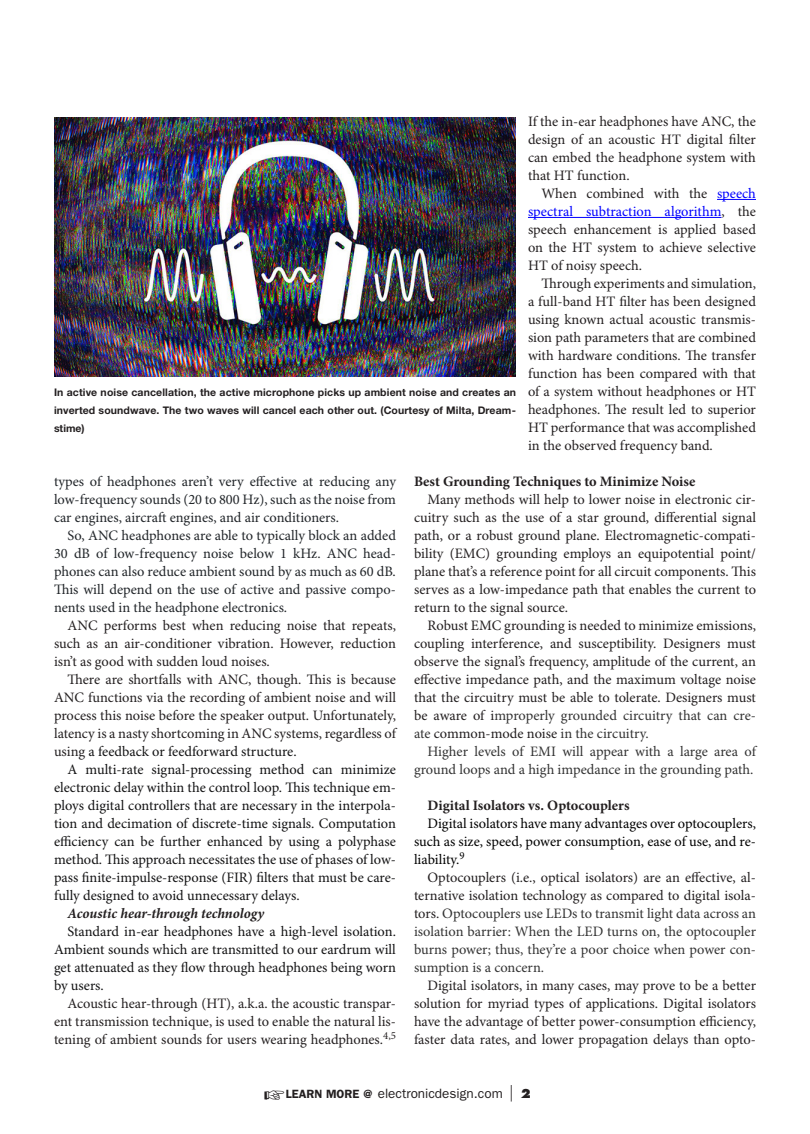
<style>
.page{position:relative;width:810px;height:1134px;background:#fff}
.page>*{position:absolute;margin:0;border:0;box-sizing:border-box;transform-origin:0 0}
.t1{font:14.4px/18px "Minion Pro";color:#231f20;text-align:justify}
.t2{font:14.4px/18px "Minion Pro";letter-spacing:-.005em;color:#131314;text-align:justify}
.t3{font:14.4px/18px "Minion Pro";color:#333;text-align:right}
.t4{font:14.4px/18px "Minion Pro";letter-spacing:-.005em;color:#212529;text-align:justify}
.t5{font:14.4px/18px "Minion Pro";color:#000;text-align:justify}
.Heading_2{font:700 14.4px "Minion Pro";color:#231f20}
.Heading_2-2{font:italic 700 14.4px "Minion Pro";letter-spacing:-.005em;color:#231f20}
.t6{font:13.5px "ITC Franklin Gothic Std";color:#231f20}
.captions{font:700 10.5px/18px "Helvetica Neue LT Std";letter-spacing:.01em;color:#231f20;text-align:justify}
.s1{color:#00f}
.s2{color:#333}
.s3{color:#231f20}
.s4{color:#131314}
.s5{font-weight:600;font-size:12px}
.s6{font-family:"Futura Std";font-weight:300;font-size:16.5px}
.s7{font-family:"Futura Std";font-weight:800;font-size:12px}
</style>
<div class="page">
<hr style="left:717px;top:199px;width:39px;height:1px;background:#00f">
<hr style="left:528px;top:217px;width:194px;height:1px;background:#00f">
<img style="left:54px;top:117px;width:462px;height:259px">
<p class="t1" style="left:528px;top:113px;width:230px">If the in-ear headphones have ANC, the design of an acoustic HT digital filter can embed the headphone system with that HT function.</p>
<p class="t1" style="left:528px;top:185px;width:230px;text-indent:14px">When combined with the <span class="s1">speech spectral subtraction algorithm</span>, the speech enhancement is applied based on the HT system to achieve selective HT of noisy speech.</p>
<p class="t1" style="left:528px;top:275px;width:230px;text-indent:14px">Through experiments and simulation, a full-band HT filter has been designed using known actual acoustic transmis&shy;sion path parameters that are combined with hardware conditions. The transfer function has been compared with that of a system without headphones or HT headphones. The result led to superior HT performance that was accomplished in the observed frequency band.</p>
<p class="Heading_2" style="left:414px;top:473px;width:283px">Best Grounding Techniques to Minimize Noise</p>
<p class="t1" style="left:414px;top:491px;width:344px;text-indent:14px">Many methods will help to lower noise in electronic cir&shy;cuitry such as the use of a star ground, differential signal path, or a robust ground plane. Electromagnetic-compati&shy;bility (EMC) grounding employs an equipotential point/ plane that’s a reference point for all circuit components. This serves as a low-impedance path that enables the current to return to the signal source.</p>
<p class="t1" style="left:414px;top:617px;width:344px;text-indent:14px">Robust EMC grounding is needed to minimize emissions, coupling interference, and susceptibility. Designers must observe the signal’s frequency, amplitude of the current, an effective impedance path, and the maximum voltage noise that the circuitry must be able to tolerate. Designers must be aware of i<span class="s2">mproperly grounded circuitry that can cre&shy;ate</span> common-mode noise <span class="s2">in the circuitry.</span></p>
<p class="t3" style="left:414px;top:743px;width:344px">Higher levels of EMI will appear with a large area of ground loops and a high impedance in the grounding path.</p>
<p class="Heading_2" style="left:428px;top:797px;width:204px">Digital Isolators vs. Optocouplers</p>
<p class="t5" style="left:414px;top:815px;width:344px;text-indent:14px">Digital isolators have many advantages over optocouplers, such as size, speed, power consumption, ease of use, and re&shy;liability.<sup>9</sup></p>
<p class="t3" style="left:414px;top:869px;width:344px;text-align:justify;text-indent:14px"><span class="s3">Optocouplers (i.e., optical isolators) are an effective, al&shy;ternative isolation technology as compared to digital isola&shy;tors.</span> Optocouplers use LEDs to transmit light data across an isolation barrier: When the LED turns on, the optocoupler burns power; thus, they’re a poor choice when power con&shy;sumption is a concern.</p>
<p class="t1" style="left:414px;top:977px;width:344px;text-indent:14px">Digital isolators, in many cases, may prove to be a better solution for myriad types of applications. Digital isolators have the advantage of better power-consumption efficiency, faster data rates, and lower propagation delays than opto-</p>
<p class="captions" style="left:54px;top:383px;width:464px">In active noise cancellation, the active microphone picks up ambient noise and creates an inverted soundwave. The two waves will cancel each other out. (Courtesy of Milta, Dream&shy;stime)</p>
<p class="t4" style="left:54px;top:473px;width:344px">types of headphones aren’t very effective at reducing any low-frequency sounds (20 to 800 Hz), such as the noise from car engines, aircraft engines, and air conditioners.</p>
<p class="t4" style="left:54px;top:527px;width:344px;text-indent:14px">So, ANC headphones are able to typically block an added 30 dB of low-frequency noise below 1 kHz. ANC head&shy;phones can also reduce ambient sound by as much as 60 dB.<br>This will depend on the use of active and passive compo&shy;nents used in the headphone electronics.</p>
<p class="t1" style="left:54px;top:617px;width:344px;text-indent:14px">ANC performs best when reducing noise that repeats, such as an air-conditioner vibration. However, reduction isn’t as good with sudden loud noises.</p>
<p class="t1" style="left:54px;top:671px;width:344px;text-indent:14px">There are shortfalls with ANC, though. This is because ANC functions via the recording of ambient noise and will process this noise before the speaker output. Unfortunately, latency is a nasty shortcoming in ANC systems, regardless of using <span class="s4">a feedback or feedforward structure.</span></p>
<p class="t2" style="left:54px;top:761px;width:344px;text-indent:14px">A multi-rate signal-processing method can minimize electronic delay within the control loop. This technique em&shy;ploys digital controllers that are necessary in the interpola&shy;tion and decimation of discrete-time signals. Computation efficiency can be further enhanced by using a polyphase method. This approach necessitates the use of phases of low&shy;pass finite-impulse-response (FIR) filters that must be care&shy;fully designed to avoid unnecessary delays.</p>
<p class="Heading_2-2" style="left:68px;top:905px;width:198px">Acoustic hear-through technology</p>
<p class="t2" style="left:54px;top:923px;width:344px;text-indent:14px">Standard in-ear headphones have a high-level isolation.<br>Ambient sounds which are transmitted to our eardrum will get attenuated as they flow through headphones being worn by users.</p>
<p class="t1" style="left:54px;top:995px;width:344px;text-indent:14px">Acoustic hear-through (HT), a.k.a. the acoustic transpar&shy;ent transmission technique, is used to enable the natural lis&shy;tening of ambient sounds for users wearing headphones.<sup>4,5</sup></p>
<p class="t6" style="left:264px;top:1086px;width:268px">☞<span class="s5">LEARN MORE @</span> electronicdesign.com <span class="s6">|</span> <span class="s7">2</span></p>
</div>
